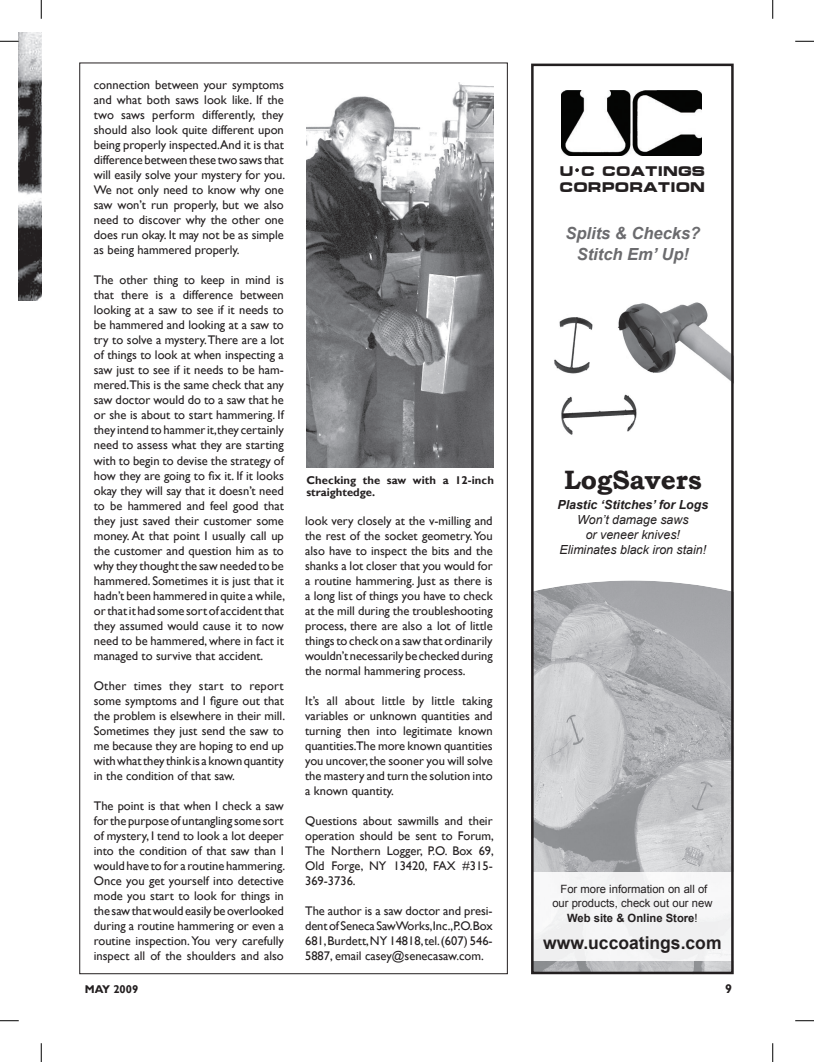
<style>
.page{position:relative;width:814px;height:1062px;background:#fff}
.page>*{position:absolute;margin:0;border:0;box-sizing:border-box;transform-origin:0 0}
.t1{font:700 26.5px "Bookman Old Style";color:#231f20}
.t2{font:700 17.75px "Arial";color:#231f20}
.t3{font:italic 700 16.62px/20px "Arial";color:#6b6b6e;text-align:center}
.t4{font:700 16.38px/15.9px "Metrostyle Extended";color:#231f20}
.t5{font:12.5px/15px "Gill Sans";color:#231f20;text-align:justify}
.t6{font:italic 12.5px/15px "Arial";color:#231f20;text-align:center}
.t7{font:italic 700 12.5px "Arial";color:#231f20}
.t8{font:700 12.5px "Gill Sans";color:#231f20}
.t9{font:11.38px/13.6px "Arial";color:#231f20;text-align:center}
.t10{font:700 11.38px "Arial";color:#231f20}
.t11{font:700 11.25px/12.5px "Gill Sans";letter-spacing:.005em;color:#231f20}
.s1{font-weight:400}
</style>
<div class="page">
<img style="left:19px;top:33px;width:23px;height:267px">
<img style="left:535px;top:580px;width:194px;height:292px">
<img style="left:535px;top:960px;width:36px;height:10px">
<img style="left:693px;top:960px;width:36px;height:10px">
<img style="left:571px;top:960px;width:122px;height:10px">
<img style="left:561px;top:91px;width:141px;height:65px">
<svg style="left:575px;top:168px;width:4px;height:4px"></svg>
<img style="left:554px;top:302px;width:175px;height:133px">
<div style="left:531px;top:64px;width:202px;height:910px;border:3px solid #231f20"></div>
<img style="left:306px;top:82px;width:188px;height:385px">
<svg style="left:0;top:40px;width:19px;height:2px"></svg>
<svg style="left:795px;top:40px;width:19px;height:2px"></svg>
<svg style="left:0;top:1020px;width:19px;height:1px"></svg>
<svg style="left:795px;top:1020px;width:19px;height:1px"></svg>
<svg style="left:40px;top:0;width:2px;height:19px"></svg>
<svg style="left:40px;top:1043px;width:2px;height:18px"></svg>
<svg style="left:772px;top:0;width:1px;height:19px"></svg>
<svg style="left:772px;top:1043px;width:1px;height:18px"></svg>
<p class="t5" style="left:94px;top:78px;width:193px">connection between your symptoms and what both saws look like. If the two saws perform differently, they should also look quite different upon being properly inspected.And it is that difference between these two saws that will easily solve your mystery for you.<br>We not only need to know why one saw won’t run properly, but we also need to discover why the other one does run okay. It may not be as simple as being hammered properly.</p>
<p class="t5" style="left:94px;top:273px;width:193px">The other thing to keep in mind is that there is a difference between looking at a saw to see if it needs to be hammered and looking at a saw to try to solve a mystery.There are a lot of things to look at when inspecting a saw just to see if it needs to be ham&shy;mered.This is the same check that any saw doctor would do to a saw that he or she is about to start hammering. If they intend to hammer it,they certainly need to assess what they are starting with to begin to devise the strategy of how they are going to fix it. If it looks okay they will say that it doesn’t need to be hammered and feel good that they just saved their customer some money. At that point I usually call up the customer and question him as to why they thought the saw needed to be hammered. Sometimes it is just that it hadn’t been hammered in quite a while, or that it had some sort of accident that they assumed would cause it to now need to be hammered, where in fact it managed to survive that accident.</p>
<p class="t5" style="left:94px;top:678px;width:193px">Other times they start to report some symptoms and I figure out that the problem is elsewhere in their mill.<br>Sometimes they just send the saw to me because they are hoping to end up with what they think is a known quantity in the condition of that saw.</p>
<p class="t5" style="left:94px;top:798px;width:193px">The point is that when I check a saw for the purpose of untangling some sort of mystery, I tend to look a lot deeper into the condition of that saw than I would have to for a routine hammering.<br>Once you get yourself into detective mode you start to look for things in the saw that would easily be overlooked during a routine hammering or even a routine inspection. You very carefully inspect all of the shoulders and also</p>
<p class="t11" style="left:306px;top:474px;width:189px">Checking the saw with a 12-inch straightedge.</p>
<p class="t5" style="left:305px;top:513px;width:189px">look very closely at the v-milling and the rest of the socket geometry. You also have to inspect the bits and the shanks a lot closer that you would for a routine hammering. Just as there is a long list of things you have to check at the mill during the troubleshooting process, there are also a lot of little things to check on a saw that ordinarily wouldn’t necessarily be checked during the normal hammering process.</p>
<p class="t5" style="left:305px;top:693px;width:189px">It’s all about little by little taking variables or unknown quantities and turning then into legitimate known quantities.The more known quantities you uncover, the sooner you will solve the mastery and turn the solution into a known quantity.</p>
<p class="t5" style="left:305px;top:813px;width:190px">Questions about sawmills and their operation should be sent to Forum, The Northern Logger, P.O. Box 69, Old Forge, NY 13420, FAX #315- 369-3736.</p>
<p class="t5" style="left:305px;top:903px;width:189px">The author is a saw doctor and presi&shy;dent of Seneca Saw Works,Inc.,P.O.Box 681, Burdett, NY 14818, tel. (607) 546- 5887, email casey@senecasaw.com.</p>
<h3 class="t4" style="left:559px;top:163px;width:147px">U C COATINGS<br>CORPORATION</h3>
<h3 class="t3" style="left:565px;top:224px;width:136px">Splits &amp; Checks?<br>Stitch Em’ Up!</h3>
<h1 class="t1" style="left:564px;top:463px;width:139px">LogSavers</h1>
<p class="t7" style="left:557px;top:496px;width:152px">Plastic ‘Stitches’ for Logs</p>
<p class="t6" style="left:559px;top:512px;width:148px">Won’t damage saws<br>or veneer knives!<br>Eliminates black iron stain!</p>
<p class="t9" style="left:552px;top:882px;width:162px">For more information on all of our products, check out our new</p>
<p class="t10" style="left:567px;top:909px;width:132px">Web site &amp; Online Store<span class="s1">!</span></p>
<h2 class="t2" style="left:543px;top:931px;width:180px">www.uccoatings.com</h2>
<p class="t11" style="left:85px;top:983px;width:55px">MAY 2009</p>
<p class="t8" style="left:725px;top:981px;width:8px">9</p>
</div>
